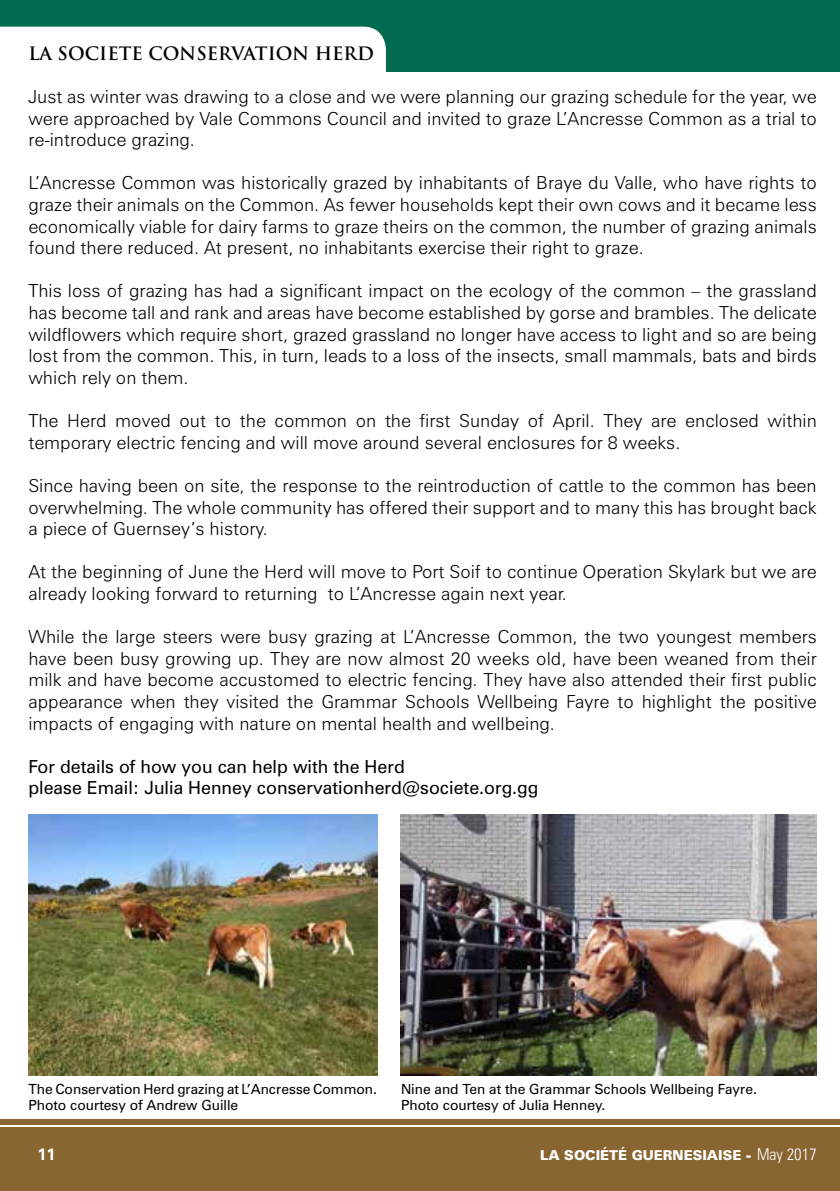
<style>
.page{position:relative;width:840px;height:1191px;background:#fff}
.page>*{position:absolute;margin:0;border:0;box-sizing:border-box;transform-origin:0 0}
.t1{font:300 18px/21.6px "Zurich BT";color:#000;text-align:justify}
.t2{font:18px/21.6px "Zurich BT";color:#000}
.t3{font:700 18px "Trajan Pro";color:#000}
.t4{font:700 16.4px "Zurich BT";color:#fff}
.t5{font:14px/16.8px "Zurich BT";color:#000}
.t6{font:900 13.6px "Zurich BT";color:#fff}
.s1{font-weight:300;font-stretch:condensed;font-size:16.4px}
</style>
<div class="page">
<div style="left:0;top:1127px;width:839px;height:64px;background:#896532"></div>
<div style="left:0;top:1118px;width:839px;height:6px;background:#896532"></div>
<div style="left:0;top:0;width:839px;height:72px;background:#026b4f"></div>
<div style="left:0;top:27px;width:386px;height:45px;background:#fff"></div>
<img style="left:401px;top:814px;width:415px;height:261px">
<img style="left:28px;top:814px;width:349px;height:261px">
<p class="t3" style="left:28px;top:42px;width:347px">LA SOCIETE CONSERVATION HERD</p>
<p class="t1" style="left:28px;top:86px;width:789px">Just as winter was drawing to a close and we were planning our grazing schedule for the year, we were approached by Vale Commons Council and invited to graze L’Ancresse Common as a trial to re-introduce grazing.</p>
<p class="t1" style="left:28px;top:172px;width:789px">L’Ancresse Common was historically grazed by inhabitants of Braye du Valle, who have rights to graze their animals on the Common. As fewer households kept their own cows and it became less economically viable for dairy farms to graze theirs on the common, the number of grazing animals found there reduced. At present, no inhabitants exercise their right to graze.</p>
<p class="t1" style="left:28px;top:280px;width:789px">This loss of grazing has had a significant impact on the ecology of the common – the grassland has become tall and rank and areas have become established by gorse and brambles. The delicate wildflowers which require short, grazed grassland no longer have access to light and so are being lost from the common. This, in turn, leads to a loss of the insects, small mammals, bats and birds which rely on them.</p>
<p class="t1" style="left:28px;top:410px;width:789px">The Herd moved out to the common on the first Sunday of April. They are enclosed within temporary electric fencing and will move around several enclosures for 8 weeks.</p>
<p class="t1" style="left:28px;top:474px;width:789px">Since having been on site, the response to the reintroduction of cattle to the common has been overwhelming. The whole community has offered their support and to many this has brought back a piece of Guernsey’s history.</p>
<p class="t1" style="left:28px;top:561px;width:789px">At the beginning of June the Herd will move to Port Soif to continue Operation Skylark but we are already looking forward to returning to L’Ancresse again next year.</p>
<p class="t1" style="left:28px;top:626px;width:789px">While the large steers were busy grazing at L’Ancresse Common, the two youngest members have been busy growing up. They are now almost 20 weeks old, have been weaned from their milk and have become accustomed to electric fencing. They have also attended their first public appearance when they visited the Grammar Schools Wellbeing Fayre to highlight the positive impacts of engaging with nature on mental health and wellbeing.</p>
<p class="t2" style="left:28px;top:755px;width:511px">For details of how you can help with the Herd<br>please Email: Julia Henney conservationherd@societe.org.gg</p>
<p class="t5" style="left:28px;top:1080px;width:350px">The Conservation Herd grazing at L’Ancresse Common.<br>Photo courtesy of Andrew Guille</p>
<p class="t5" style="left:401px;top:1080px;width:357px">Nine and Ten at the Grammar Schools Wellbeing Fayre.<br>Photo courtesy of Julia Henney.</p>
<p class="t4" style="left:37px;top:1143px;width:20px">11</p>
<p class="t6" style="left:540px;top:1146px;width:278px">LA SOCIÉTÉ GUERNESIAISE - <span class="s1">May 2017</span></p>
</div>
